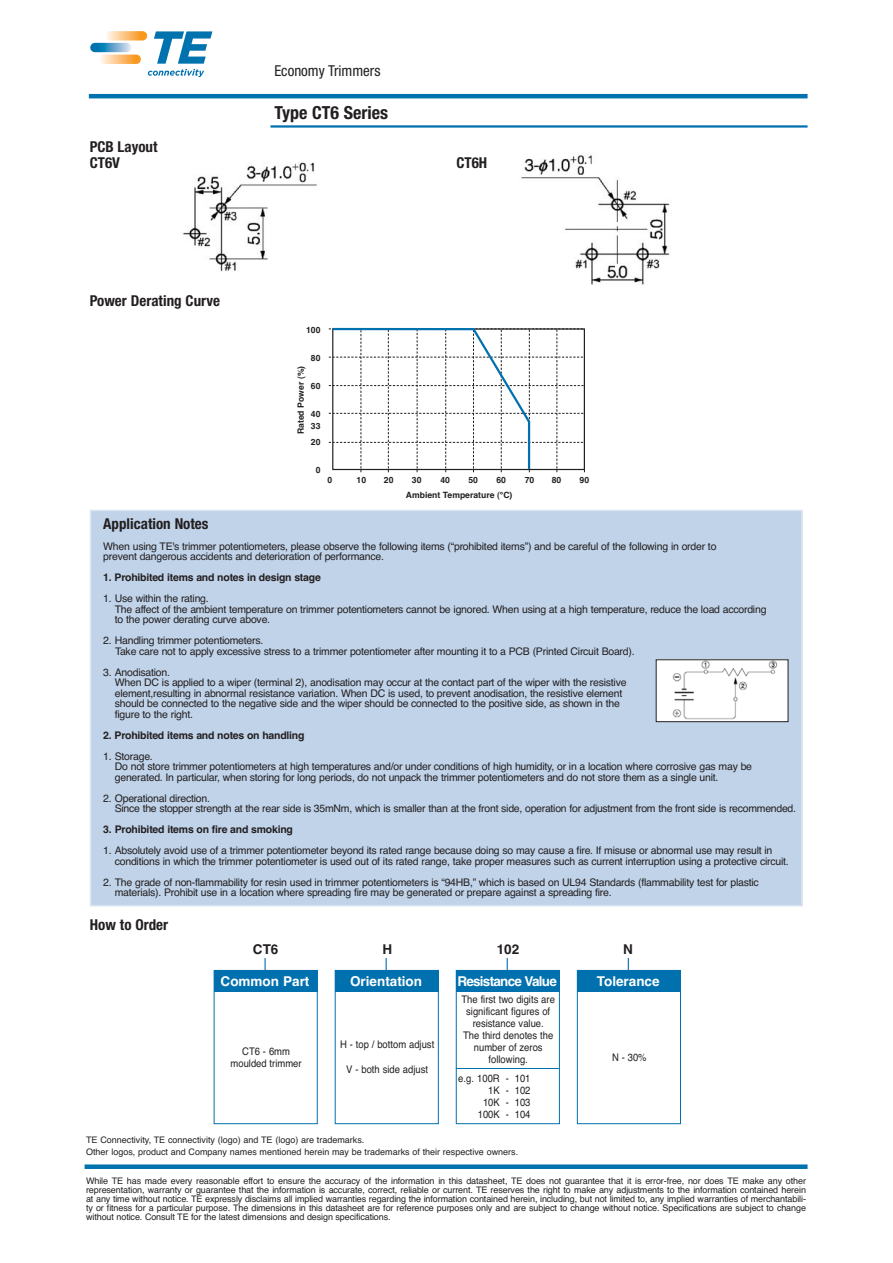
<style>
.page{position:relative;width:893px;height:1263px;background:#fff}
.page>*{position:absolute;margin:0;border:0;box-sizing:border-box;transform-origin:0 0}
.t1{font:700 condensed 18px "Helvetica Neue";color:#231f20}
.t2{font:700 condensed 15px/16.5px "Helvetica Neue";color:#231f20}
.t3{font:condensed 15px "Helvetica Neue";color:#231f20}
.t4{font:700 13.5px "Helvetica";color:#fff}
.t5{font:700 13.5px "Helvetica";letter-spacing:-.055em;color:#fff}
.t6{font:700 13.5px "Helvetica";color:#231f20}
.t7{font:10.5px/10.5px "Helvetica";letter-spacing:-.02em;color:#231f20}
.t8{font:10.5px/12px "Helvetica";color:#231f20;text-align:center;scale:.9 1}
.t9{font:700 10.5px "Helvetica";letter-spacing:-.02em;color:#231f20}
.t10{font:10.5px "Helvetica";letter-spacing:-.02em;color:#231f20;scale:.9 1}
.t11{font:9px/9px "Helvetica";color:#231f20}
.t12{font:700 8.55px/12px "Helvetica";color:#231f20}
</style>
<div class="page">
<div style="left:91px;top:510px;width:711px;height:396px;background:#c0d3e9"></div>
<div style="left:90px;top:510px;width:713px;height:397px;border:2px solid #dce5f2"></div>
<svg style="left:329px;top:327px;width:256px;height:145px"></svg>
<img style="left:182px;top:162px;width:135px;height:110px">
<img style="left:521px;top:155px;width:149px;height:130px">
<img style="left:658px;top:661px;width:128px;height:59px">
<div style="left:656px;top:659px;width:132px;height:63px;border:1px solid #231f20"></div>
<div style="left:214px;top:970px;width:104px;height:154px;border:1px solid #0070af"></div>
<div style="left:214px;top:971px;width:104px;height:21px;background:#0070af"></div>
<svg style="left:264px;top:958px;width:2px;height:13px"></svg>
<div style="left:335px;top:970px;width:104px;height:154px;border:1px solid #0070af"></div>
<div style="left:335px;top:971px;width:104px;height:21px;background:#0070af"></div>
<svg style="left:386px;top:958px;width:1px;height:13px"></svg>
<div style="left:456px;top:970px;width:104px;height:154px;border:1px solid #0070af"></div>
<div style="left:456px;top:971px;width:104px;height:21px;background:#0070af"></div>
<svg style="left:507px;top:958px;width:1px;height:13px"></svg>
<div style="left:577px;top:970px;width:104px;height:154px;border:1px solid #0070af"></div>
<div style="left:577px;top:971px;width:104px;height:21px;background:#0070af"></div>
<svg style="left:628px;top:958px;width:1px;height:13px"></svg>
<hr style="left:456px;top:1068px;width:103px;height:1px;background:#0070af">
<div style="left:85px;top:1164px;width:722px;height:5px;background:#0072ae"></div>
<hr style="left:270px;top:125px;width:537px;height:3px;background:#0070af">
<svg style="left:106px;top:31px;width:41px;height:10px"></svg>
<svg style="left:100px;top:55px;width:41px;height:9px"></svg>
<svg style="left:90px;top:43px;width:41px;height:9px"></svg>
<svg style="left:148px;top:31px;width:64px;height:46px"></svg>
<hr style="left:89px;top:94px;width:718px;height:4px;background:#0072ae">
<h2 class="t2" style="left:90px;top:140px;width:69px">PCB Layout<br>CT6V</h2>
<h2 class="t2" style="left:90px;top:294px;width:132px">Power Derating Curve</h2>
<h2 class="t3" style="left:274px;top:65px;width:108px">Economy Trimmers</h2>
<h1 class="t1" style="left:274px;top:106px;width:115px">Type CT6 Series</h1>
<p class="t12" style="left:306px;top:325px;width:16px">100</p>
<p class="t12" style="left:311px;top:353px;width:11px">80</p>
<p class="t12" style="left:311px;top:381px;width:11px">60</p>
<p class="t12" style="left:311px;top:409px;width:11px">40<br>33</p>
<p class="t12" style="left:311px;top:437px;width:11px">20</p>
<p class="t12" style="left:316px;top:465px;width:6px">0</p>
<p class="t12" style="left:295px;top:434px;width:70px;rotate:-90deg">Rated Power (%)</p>
<h2 class="t2" style="left:456px;top:156px;width:32px">CT6H</h2>
<p class="t12" style="left:327px;top:475px;width:6px">0</p>
<p class="t12" style="left:357px;top:475px;width:11px">10</p>
<p class="t12" style="left:384px;top:475px;width:11px">20</p>
<p class="t12" style="left:412px;top:475px;width:11px">30</p>
<p class="t12" style="left:440px;top:475px;width:11px">40</p>
<p class="t12" style="left:468px;top:475px;width:11px">50</p>
<p class="t12" style="left:496px;top:475px;width:11px">60</p>
<p class="t12" style="left:525px;top:475px;width:11px">70</p>
<p class="t12" style="left:552px;top:475px;width:11px">80</p>
<p class="t12" style="left:579px;top:475px;width:11px">90</p>
<p class="t12" style="left:406px;top:490px;width:108px">Ambient Temperature (°C)</p>
<h2 class="t2" style="left:103px;top:517px;width:107px">Application Notes</h2>
<p class="t7" style="left:103px;top:542px;width:615px">When using TE's trimmer potentiometers, please observe the following items (“prohibited items”) and be careful of the following in order to prevent dangerous accidents and deterioration of performance.</p>
<p class="t9" style="left:103px;top:574px;width:219px">1. Prohibited items and notes in design stage</p>
<p class="t7" style="left:115px;top:594px;width:653px;text-indent:-11px">1. Use within the rating.<br>The affect of the ambient temperature on trimmer potentiometers cannot be ignored. When using at a high temperature, reduce the load according to the power derating curve above.</p>
<p class="t7" style="left:115px;top:636px;width:521px;text-indent:-12px">2. Handling trimmer potentiometers.<br>Take care not to apply excessive stress to a trimmer potentiometer after mounting it to a PCB (Printed Circuit Board).</p>
<p class="t7" style="left:115px;top:668px;width:513px;text-indent:-11px">3. Anodisation.<br>When DC is applied to a wiper (terminal 2), anodisation may occur at the contact part of the wiper with the resistive element,resulting in abnormal resistance variation. When DC is used, to prevent anodisation, the resistive element should be connected to the negative side and the wiper should be connected to the positive side, as shown in the figure to the right.</p>
<p class="t9" style="left:103px;top:731px;width:203px">2. Prohibited items and notes on handling</p>
<p class="t7" style="left:115px;top:752px;width:639px;text-indent:-11px">1. Storage.<br>Do not store trimmer potentiometers at high temperatures and/or under conditions of high humidity, or in a location where corrosive gas may be generated. In particular, when storing for long periods, do not unpack the trimmer potentiometers and do not store them as a single unit.</p>
<p class="t7" style="left:115px;top:794px;width:683px;text-indent:-11px">2. Operational direction.<br>Since the stopper strength at the rear side is 35mNm, which is smaller than at the front side, operation for adjustment from the front side is recommended.</p>
<p class="t9" style="left:103px;top:826px;width:191px">3. Prohibited items on fire and smoking</p>
<p class="t7" style="left:115px;top:846px;width:675px;text-indent:-11px">1. Absolutely avoid use of a trimmer potentiometer beyond its rated range because doing so may cause a fire. If misuse or abnormal use may result in conditions in which the trimmer potentiometer is used out of its rated range, take proper measures such as current interruption using a protective circuit.</p>
<p class="t7" style="left:115px;top:878px;width:645px;text-indent:-11px">2. The grade of non-flammability for resin used in trimmer potentiometers is “94HB,” which is based on UL94 Standards (flammability test for plastic materials). Prohibit use in a location where spreading fire may be generated or prepare against a spreading fire.</p>
<h2 class="t2" style="left:90px;top:918px;width:80px">How to Order</h2>
<p class="t6" style="left:253px;top:944px;width:27px">CT6</p>
<p class="t6" style="left:382px;top:944px;width:11px">H</p>
<p class="t6" style="left:497px;top:944px;width:24px">102</p>
<p class="t6" style="left:623px;top:944px;width:11px">N</p>
<p class="t4" style="left:221px;top:976px;width:90px">Common Part</p>
<p class="t4" style="left:350px;top:976px;width:73px">Orientation</p>
<p class="t5" style="left:457px;top:976px;width:101px">Resistance Value</p>
<p class="t8" style="left:461px;top:994px;width:105px">The first two digits are significant figures of resistance value.<br>The third denotes the number of zeros following.</p>
<p class="t8" style="left:458px;top:1074px;width:82px;text-align:right">e.g. 100R - 101<br>1K - 102<br>10K - 103<br>100K - 104</p>
<p class="t4" style="left:597px;top:976px;width:64px">Tolerance</p>
<p class="t8" style="left:340px;top:1040px;width:106px">H - top / bottom adjust</p>
<p class="t8" style="left:346px;top:1065px;width:93px">V - both side adjust</p>
<p class="t8" style="left:231px;top:1046px;width:81px;line-height:12.6px">CT6 - 6mm moulded trimmer</p>
<p class="t10" style="left:612px;top:1053px;width:40px">N - 30%</p>
<p class="t11" style="left:86px;top:1135px;width:434px;line-height:12px">TE Connectivity, TE connectivity (logo) and TE (logo) are trademarks.<br>Other logos, product and Company names mentioned herein may be trademarks of their respective owners.</p>
<p class="t11" style="left:86px;top:1177px;width:721px;text-align:justify">While TE has made every reasonable effort to ensure the accuracy of the information in this datasheet, TE does not guarantee that it is error-free, nor does TE make any other representation, warranty or guarantee that the information is accurate, correct, reliable or current. TE reserves the right to make any adjustments to the information contained herein at any time without notice. TE expressly disclaims all implied warranties regarding the information contained herein, including, but not limited to, any implied warranties of merchantabili&shy;ty or fitness for a particular purpose. The dimensions in this datasheet are for reference purposes only and are subject to change without notice. Specifications are subject to change without notice. Consult TE for the latest dimensions and design specifications.</p>
</div>
